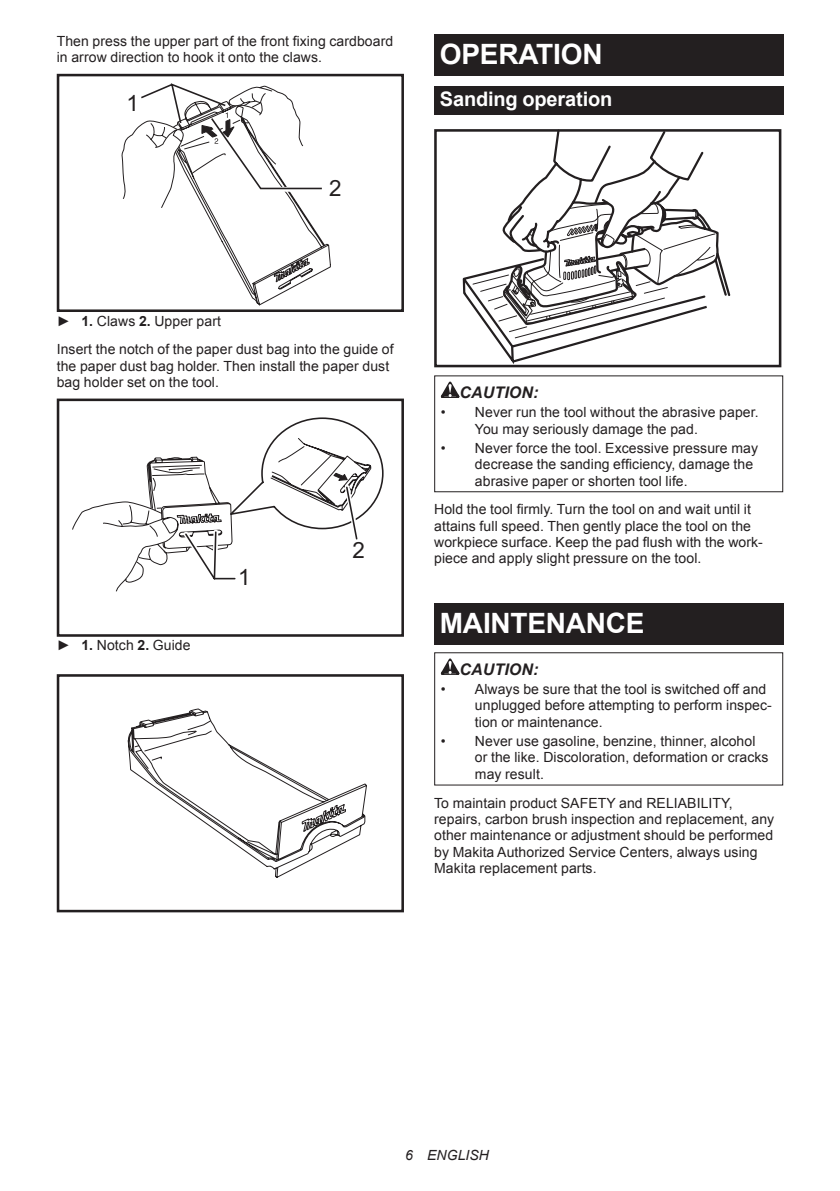
<style>
.page{position:relative;width:840px;height:1191px;background:#fff}
.page>*{position:absolute;margin:0;border:0;box-sizing:border-box;transform-origin:0 0}
.t1{font:700 28px "Arial";letter-spacing:-.01em;color:#fff}
.t2{font:22.4px "Arial";color:#231f20}
.t3{font:700 20px "Arial";letter-spacing:-.01em;color:#fff}
.t4{font:italic 700 16px "Arial";letter-spacing:.005em;color:#231f20}
.t5{font:14px/16.4px "Arial";letter-spacing:.005em;color:#231f20}
.t6{font:italic 14px "Arial";letter-spacing:.005em;color:#231f20}
.s1{font-weight:700}
</style>
<div class="page">
<svg style="left:121px;top:83px;width:210px;height:223px"></svg>
<div style="left:57px;top:74px;width:347px;height:238px;border:3px solid #231f20"></div>
<svg style="left:72px;top:417px;width:312px;height:175px"></svg>
<div style="left:57px;top:398px;width:347px;height:239px;border:3px solid #231f20"></div>
<svg style="left:127px;top:709px;width:240px;height:169px"></svg>
<div style="left:57px;top:674px;width:347px;height:238px;border:3px solid #231f20"></div>
<div style="left:434px;top:34px;width:348px;height:41px;background:#231f20"></div>
<div style="left:434px;top:86px;width:348px;height:29px;background:#231f20"></div>
<svg style="left:462px;top:133px;width:269px;height:230px"></svg>
<div style="left:434px;top:129px;width:347px;height:238px;border:3px solid #231f20"></div>
<svg style="left:440px;top:381px;width:19px;height:17px"></svg>
<div style="left:434px;top:375px;width:348px;height:117px;border:1px solid #231f20"></div>
<div style="left:434px;top:603px;width:348px;height:41px;background:#231f20"></div>
<svg style="left:440px;top:658px;width:19px;height:17px"></svg>
<p class="t5" style="left:57px;top:33px;width:338px">Then press the upper part of the front fixing cardboard in arrow direction to hook it onto the claws.</p>
<h2 class="t2" style="left:126px;top:88px;width:14px">1</h2>
<h2 class="t2" style="left:329px;top:174px;width:14px">2</h2>
<h1 class="t1" style="left:439px;top:35px;width:164px">OPERATION</h1>
<h3 class="t3" style="left:439px;top:86px;width:174px">Sanding operation</h3>
<p class="t5" style="left:57px;top:306px;width:338px;line-height:28.8px">► <span class="s1">1.</span> Claws <span class="s1">2.</span> Upper part<br>Insert the notch of the paper dust bag into the guide of</p>
<p class="t5" style="left:57px;top:358px;width:334px">the paper dust bag holder. Then install the paper dust bag holder set on the tool.</p>
<p class="t5" style="left:57px;top:637px;width:135px">► <span class="s1">1.</span> Notch <span class="s1">2.</span> Guide</p>
<h2 class="t2" style="left:238px;top:562px;width:14px">1</h2>
<h2 class="t2" style="left:352px;top:536px;width:14px">2</h2>
<p class="t4" style="left:459px;top:382px;width:80px">CAUTION:</p>
<p class="t5" style="left:474px;top:404px;width:285px;text-indent:-34px">• Never run the tool without the abrasive paper.<br>You may seriously damage the pad.</p>
<p class="t5" style="left:474px;top:440px;width:284px;text-indent:-34px">• Never force the tool. Excessive pressure may decrease the sanding efficiency, damage the abrasive paper or shorten tool life.</p>
<p class="t5" style="left:434px;top:501px;width:330px">Hold the tool firmly. Turn the tool on and wait until it attains full speed. Then gently place the tool on the workpiece surface. Keep the pad flush with the work&shy;piece and apply slight pressure on the tool.</p>
<h1 class="t1" style="left:439px;top:604px;width:206px">MAINTENANCE</h1>
<p class="t4" style="left:459px;top:658px;width:80px">CAUTION:</p>
<p class="t5" style="left:474px;top:681px;width:298px;text-indent:-34px">• Always be sure that the tool is switched off and unplugged before attempting to perform inspec&shy;tion or maintenance.</p>
<p class="t5" style="left:474px;top:733px;width:295px;text-indent:-34px">• Never use gasoline, benzine, thinner, alcohol or the like. Discoloration, deformation or cracks may result.</p>
<p class="t5" style="left:434px;top:794px;width:341px">To maintain product SAFETY and RELIABILITY, repairs, carbon brush inspection and replacement, any other maintenance or adjustment should be performed by Makita Authorized Service Centers, always using Makita replacement parts.</p>
<p class="t6" style="left:405px;top:1146px;width:85px">6 ENGLISH</p>
</div>
